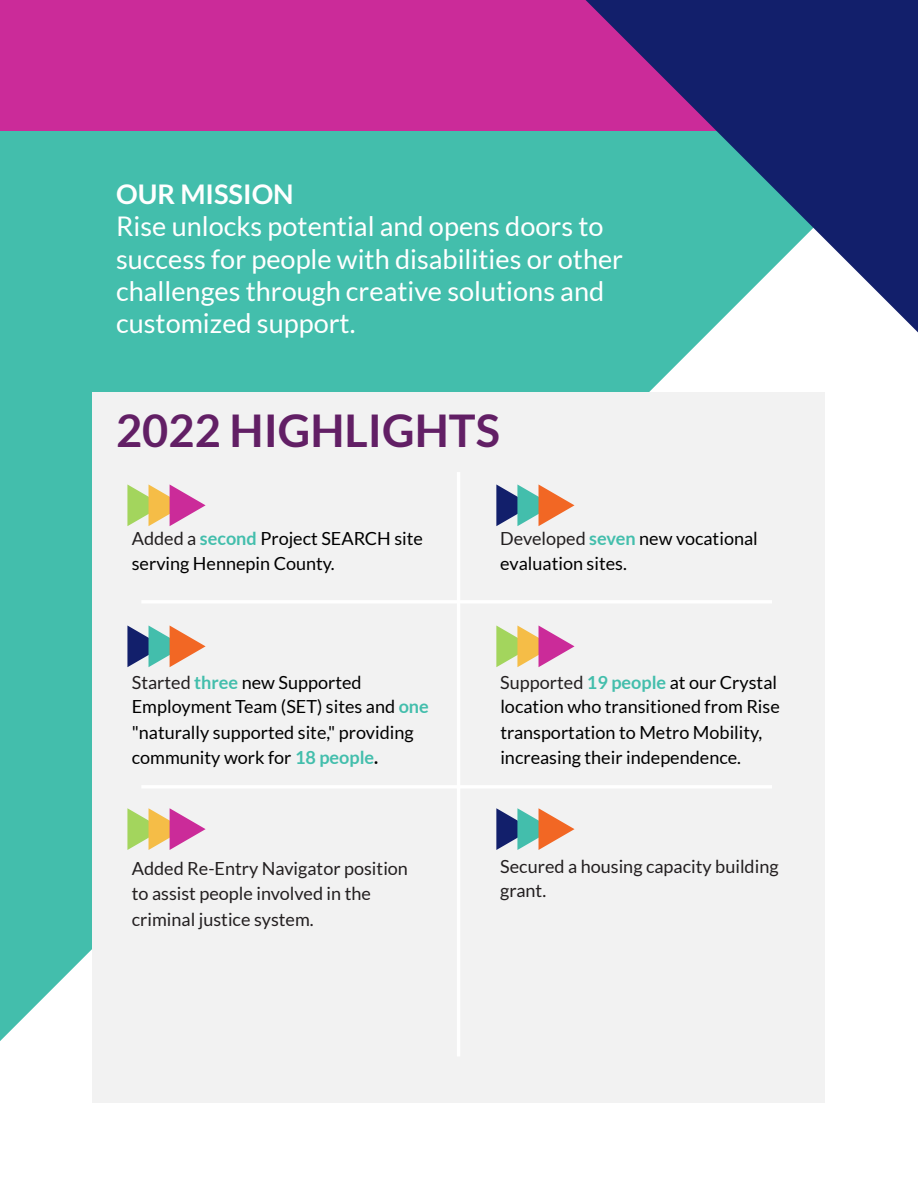
<style>
.page{position:relative;width:918px;height:1188px;background:#fff}
.page>*{position:absolute;margin:0;border:0;box-sizing:border-box;transform-origin:0 0}
.t1{font:700 45.15px "Lato";color:#621f65}
.t2{font:27.15px/32.4px "Lato";color:#fff}
.t3{font:700 27.15px "Lato";color:#fff}
.t4{font:18px/25.2px "Lato";color:#000}
.t5{font:18px/25.3px "Lato";color:#231f20}
.s1{color:#231f20}
.s2{font-weight:700;color:#43beac}
.s3{font-weight:700}
</style>
<div class="page">
<div style="left:0;top:130px;width:709px;height:911px;background:#43beac"></div>
<div style="left:93px;top:392px;width:732px;height:711px;background:#f2f2f2"></div>
<div style="left:0;top:0;width:918px;height:130px;background:#cb2b99"></div>
<hr style="left:457px;top:474px;width:3px;height:581px;background:#fff">
<hr style="left:143px;top:785px;width:627px;height:4px;background:#fff">
<svg style="left:586px;top:0;width:332px;height:332px"></svg>
<hr style="left:143px;top:600px;width:627px;height:4px;background:#fff">
<svg style="left:127px;top:484px;width:79px;height:42px"></svg>
<svg style="left:496px;top:484px;width:79px;height:42px"></svg>
<svg style="left:496px;top:808px;width:79px;height:42px"></svg>
<svg style="left:127px;top:625px;width:79px;height:42px"></svg>
<svg style="left:496px;top:625px;width:79px;height:42px"></svg>
<svg style="left:127px;top:808px;width:79px;height:42px"></svg>
<h2 class="t3" style="left:116px;top:178px;width:179px">OUR MISSION</h2>
<h2 class="t2" style="left:116px;top:212px;width:509px">Rise unlocks potential and opens doors to success for people with disabilities or other challenges through creative solutions and customized support.</h2>
<h1 class="t1" style="left:116px;top:405px;width:385px">2022 HIGHLIGHTS</h1>
<p class="t4" style="left:132px;top:528px;width:293px;line-height:24.8px"><span class="s1">Added a</span> <span class="s2">second</span> Project SEARCH site serving Hennepin County.</p>
<p class="t4" style="left:500px;top:528px;width:259px;line-height:24.8px"><span class="s1">Developed</span> <span class="s2">seven</span> new vocational evaluation sites.</p>
<p class="t4" style="left:132px;top:671px;width:299px"><span class="s1">Started</span> <span class="s2">three</span> new Supported Employment Team (SET) sites and <span class="s2">one </span>"naturally supported site," providing community work for <span class="s2">18 people</span><span class="s3">.</span></p>
<p class="t4" style="left:500px;top:671px;width:281px"><span class="s1">Supported</span> <span class="s2">19 people</span> at our Crystal location who transitioned from Rise transportation to Metro Mobility, increasing their independence.</p>
<p class="t5" style="left:132px;top:857px;width:278px">Added Re-Entry Navigator position to assist people involved in the criminal justice system.</p>
<p class="t5" style="left:500px;top:855px;width:280px;line-height:24.8px">Secured a housing capacity building grant.</p>
</div>
